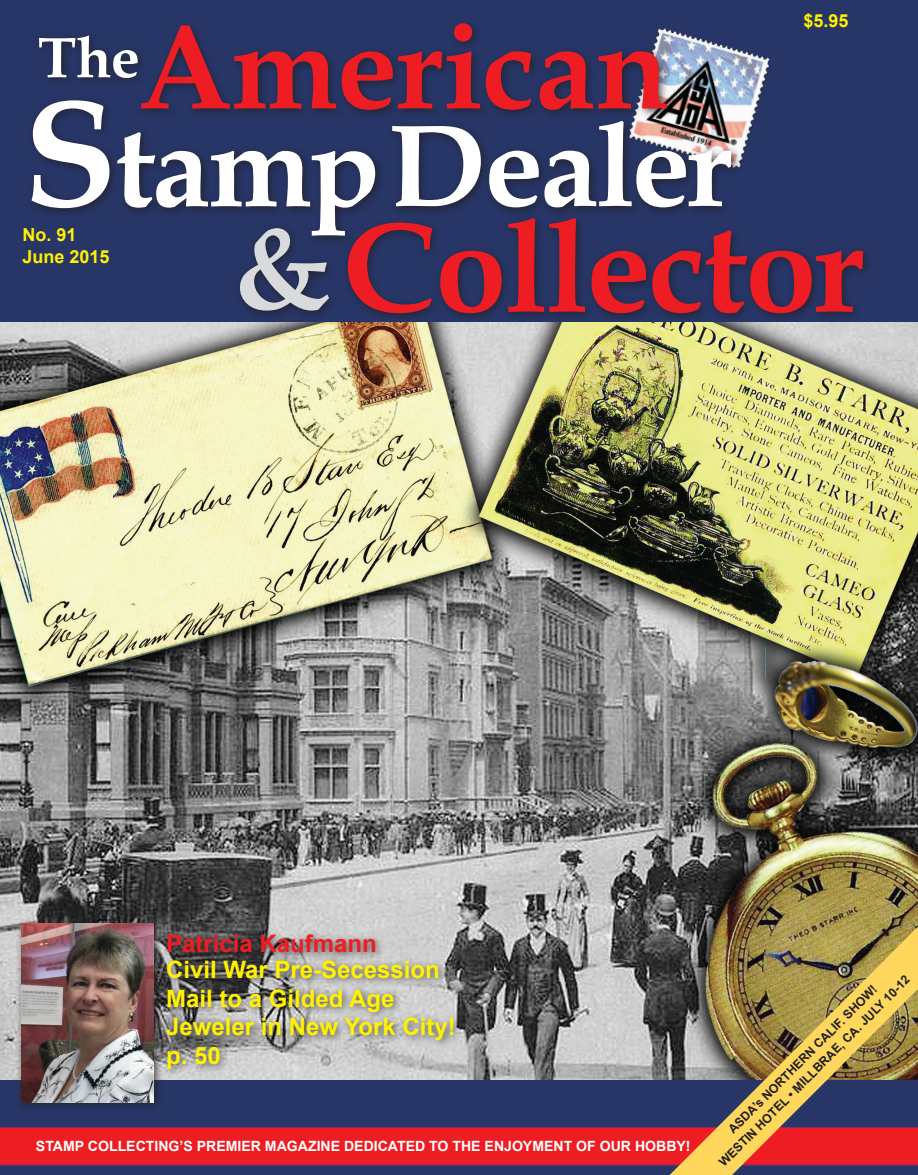
<style>
.page{position:relative;width:918px;height:1175px;background:#fff}
.page>*{position:absolute;margin:0;border:0;box-sizing:border-box;transform-origin:0 0}
.t1{font:700 128.7px "Book Antiqua";letter-spacing:-.015em;color:#ee1d23}
.t2{font:700 120.45px "Book Antiqua";letter-spacing:-.005em;color:#ee1d23}
.t3{font:700 117px "Book Antiqua";letter-spacing:-.025em;color:#fff}
.t4{font:700 117px "Book Antiqua";color:#d9dadc}
.t5{font:700 57.6px "Book Antiqua";color:#fff}
.t6{font:700 24px "Arial";color:#fff101}
.t7{font:700 24px "Arial";color:#ee1d23}
.t8{font:700 18px "Arial";color:#fff101}
.t9{font:700 14.1px "Arial";color:#fff}
.t10{font:700 12.3px "Arial";color:#231f20}
.s1{font-size:153px}
</style>
<div class="page">
<div style="left:0;top:0;width:918px;height:1174px;background:#273667"></div>
<svg style="left:0;top:1126px;width:670px;height:39px;background:#e61d26"></svg>
<div style="left:25px;top:94px;width:540px;height:231px;background:#231f20;opacity:.75"></div>
<div style="left:234px;top:222px;width:274px;height:181px;background:#231f20;opacity:.75"></div>
<div style="left:33px;top:30px;width:201px;height:101px;background:#231f20;opacity:.75"></div>
<div style="left:386px;top:115px;width:523px;height:181px;background:#231f20;opacity:.75"></div>
<div style="left:342px;top:212px;width:576px;height:283px;background:#231f20;opacity:.75"></div>
<img style="left:0;top:323px;width:918px;height:756px">
<img style="left:670px;top:926px;width:248px;height:248px">
<div style="left:16px;top:917px;width:155px;height:201px;background:#231f20;opacity:.75"></div>
<img style="left:22px;top:923px;width:132px;height:179px">
<div style="left:162px;top:929px;width:321px;height:103px;background:#231f20;opacity:.75"></div>
<div style="left:160px;top:954px;width:443px;height:199px;background:#231f20;opacity:.75"></div>
<div style="left:135px;top:17px;width:712px;height:186px;background:#231f20;opacity:.75"></div>
<p class="t8" style="left:804px;top:8px;width:47px">$5.95</p>
<p class="t2" style="left:137px;top:-15px;width:533px">American</p>
<p class="t5" style="left:38px;top:18px;width:103px">The</p>
<p class="t3" style="left:23px;top:86px;width:711px"><span class="s1">S</span>tampDealer</p>
<p class="t1" style="left:343px;top:180px;width:524px">Collector</p>
<p class="t4" style="left:232px;top:189px;width:99px">&amp;</p>
<p class="t8" style="left:22px;top:223px;width:56px">No. 91</p>
<p class="t8" style="left:22px;top:244px;width:89px">June 2015</p>
<p class="t7" style="left:166px;top:927px;width:212px">Patricia Kaufmann</p>
<p class="t6" style="left:166px;top:953px;width:275px">Civil War Pre-Secession</p>
<p class="t6" style="left:166px;top:982px;width:230px">Mail to a Gilded Age</p>
<p class="t6" style="left:166px;top:1010px;width:291px">Jeweler in New York City!</p>
<p class="t6" style="left:166px;top:1039px;width:56px">p. 50</p>
<p class="t9" style="left:36px;top:1136px;width:656px">STAMP COLLECTING’S PREMIER MAGAZINE DEDICATED TO THE ENJOYMENT OF OUR HOBBY!</p>
<p class="t10" style="left:715px;top:1158px;width:265px;rotate:-45deg">WESTIN HOTEL • MILLBRAE, CA. JULY 10-12</p>
<p class="t10" style="left:725px;top:1125px;width:206px;rotate:-45deg">ASDA’s NORTHERN CALIF. SHOW!</p>
</div>
